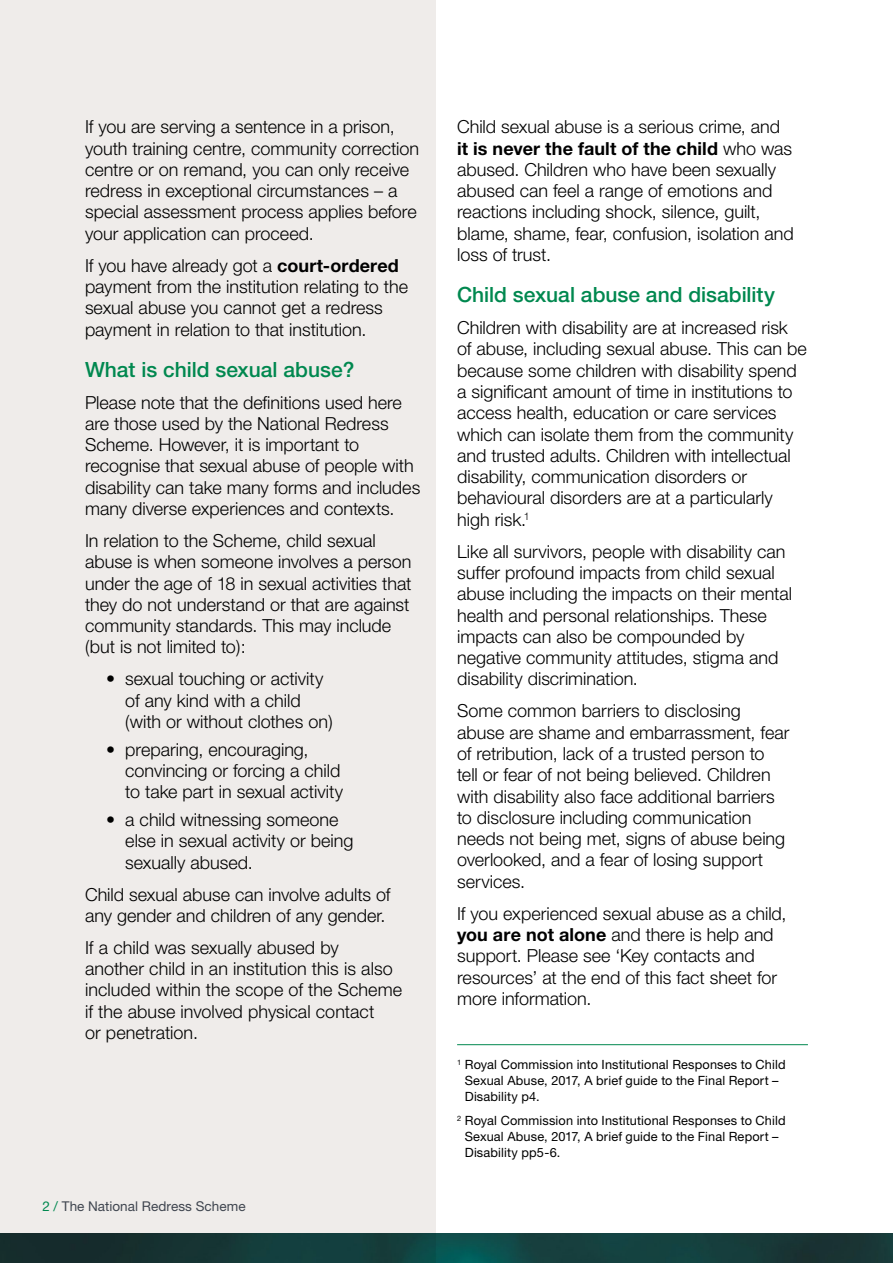
<style>
.page{position:relative;width:893px;height:1263px;background:#fff}
.page>*{position:absolute;margin:0;border:0;box-sizing:border-box;transform-origin:0 0}
.t1{font:500 21px "Helvetica Neue";color:#00884f}
.t2{font:300 18px/21.3px "Helvetica Neue";color:#000}
.t3{font:13.5px "Helvetica Neue";letter-spacing:.005em;color:#3f454f}
.t4{font:12.75px/15.8px "Helvetica Neue";letter-spacing:.01em;color:#000}
.s1{font-weight:700}
.s2{color:#00884f}
</style>
<div class="page">
<div style="left:0;top:0;width:436px;height:1263px;background:#efecea"></div>
<img style="left:0;top:1233px;width:893px;height:30px">
<hr style="left:457px;top:1044px;width:351px;height:1px;background:#00884f">
<p class="t2" style="left:85px;top:116px;width:336px">If you are serving a sentence in a prison, youth training centre, community correction centre or on remand, you can only receive redress in exceptional circumstances – a special assessment process applies before your application can proceed.</p>
<p class="t2" style="left:85px;top:254px;width:324px">If you have already got a <span class="s1">court-ordered </span>payment from the institution relating to the sexual abuse you cannot get a redress payment in relation to that institution.</p>
<p class="t1" style="left:85px;top:357px;width:271px">What is child sexual abuse?</p>
<p class="t2" style="left:85px;top:391px;width:337px">Please note that the definitions used here are those used by the National Redress Scheme. However, it is important to recognise that sexual abuse of people with disability can take many forms and includes many diverse experiences and contexts.</p>
<p class="t2" style="left:85px;top:529px;width:328px">In relation to the Scheme, child sexual abuse is when someone involves a person under the age of 18 in sexual activities that they do not understand or that are against community standards. This may include (but is not limited to):</p>
<p class="t2" style="left:125px;top:668px;width:209px;text-indent:-19px">• sexual touching or activity of any kind with a child (with or without clothes on)</p>
<p class="t2" style="left:125px;top:738px;width:219px;text-indent:-19px">• preparing, encouraging, convincing or forcing a child to take part in sexual activity</p>
<p class="t2" style="left:125px;top:808px;width:230px;text-indent:-19px">• a child witnessing someone else in sexual activity or being sexually abused.</p>
<p class="t2" style="left:85px;top:883px;width:307px">Child sexual abuse can involve adults of any gender and children of any gender.</p>
<p class="t2" style="left:85px;top:936px;width:319px">If a child was sexually abused by another child in an institution this is also included within the scope of the Scheme if the abuse involved physical contact<br>or penetration.</p>
<p class="t3" style="left:43px;top:1198px;width:205px"><span class="s2">2 /</span> The National Redress Scheme</p>
<p class="t2" style="left:457px;top:116px;width:338px">Child sexual abuse is a serious crime, and <span class="s1">it is never the fault of the child</span> who was abused. Children who have been sexually abused can feel a range of emotions and reactions including shock, silence, guilt, blame, shame, fear, confusion, isolation and loss of trust.</p>
<p class="t1" style="left:457px;top:282px;width:319px">Child sexual abuse and disability</p>
<p class="t2" style="left:457px;top:317px;width:351px">Children with disability are at increased risk<br>of abuse, including sexual abuse. This can be because some children with disability spend a significant amount of time in institutions to access health, education or care services which can isolate them from the community and trusted adults. Children with intellectual disability, communication disorders or behavioural disorders are at a particularly high risk.<sup>1</sup></p>
<p class="t2" style="left:457px;top:540px;width:336px">Like all survivors, people with disability can suffer profound impacts from child sexual abuse including the impacts on their mental health and personal relationships. These impacts can also be compounded by negative community attitudes, stigma and disability discrimination.</p>
<p class="t2" style="left:457px;top:700px;width:334px">Some common barriers to disclosing abuse are shame and embarrassment, fear of retribution, lack of a trusted person to tell or fear of not being believed. Children with disability also face additional barriers to disclosure including communication needs not being met, signs of abuse being overlooked, and a fear of losing support services.</p>
<p class="t2" style="left:457px;top:902px;width:331px">If you experienced sexual abuse as a child, <span class="s1">you are not alone</span> and there is help and support. Please see ‘Key contacts and resources’ at the end of this fact sheet for more information.</p>
<p class="t4" style="left:465px;top:1057px;width:322px;text-indent:-8px"><sup>1</sup> Royal Commission into Institutional Responses to Child<br>Sexual Abuse, 2017, A brief guide to the Final Report –<br>Disability p4.</p>
<p class="t4" style="left:465px;top:1112px;width:322px;text-indent:-8px"><sup>2</sup> Royal Commission into Institutional Responses to Child<br>Sexual Abuse, 2017, A brief guide to the Final Report –<br>Disability pp5-6.</p>
</div>
